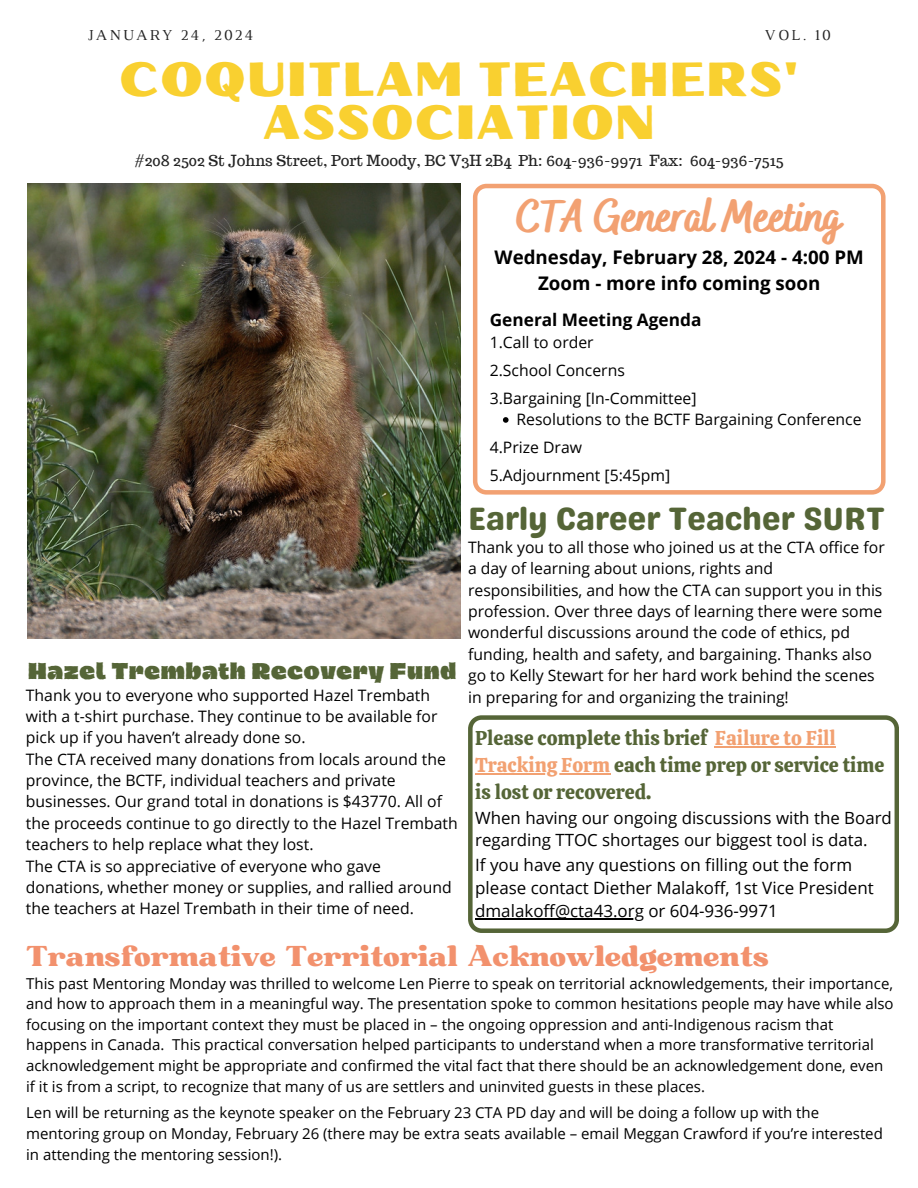
<style>
.page{position:relative;width:918px;height:1188px;background:#fff}
.page>*{position:absolute;margin:0;border:0;box-sizing:border-box;transform-origin:0 0}
.t1{font:48px/42.8px "Oilvare Base";letter-spacing:.02em;color:#f9d030;text-align:center}
.t2{font:800 45px "Bakerie Smooth";color:#f2a172}
.t3{font:32.25px "Genty Sans";color:#556537}
.t4{font:27.75px "Bugaki";color:#f2916d}
.t5{font:900 21px "Dingos Stamp";color:#556537}
.t6{font:19.95px/27px "Calistoga";color:#556537}
.t7{font:700 18.75px/25.8px "Open Sans";color:#000;text-align:center}
.t8{font:700 17.25px "Open Sans";color:#000}
.t9{font:16.95px/22.8px "Open Sans";color:#000}
.t10{font:16.8px/22.5px "Open Sans";color:#000}
.t11{font:15.75px/21.3px "Open Sans";color:#000}
.t12{font:15.45px "Luthier";letter-spacing:.14em;color:#232323}
.t13{font:15px/20.7px "Open Sans";color:#000}
.t14{font:15px "Trocchi";color:#232323}
.s1{color:#f2a172}
</style>
<div class="page">
<svg style="left:473px;top:184px;width:413px;height:310px"></svg>
<svg style="left:503px;top:417px;width:6px;height:6px"></svg>
<img style="left:27px;top:184px;width:434px;height:454px">
<svg style="left:468px;top:715px;width:431px;height:217px"></svg>
<hr style="left:475px;top:918px;width:169px;height:1px;background:#000">
<hr style="left:715px;top:746px;width:121px;height:1px;background:#f2a172">
<hr style="left:475px;top:773px;width:135px;height:1px;background:#f2a172">
<h6 class="t12" style="left:88px;top:29px;width:167px">JANUARY 24, 2024</h6>
<p class="t12" style="left:765px;top:29px;width:67px">VOL. 10</p>
<h2 class="t1" style="left:119px;top:58px;width:681px">COQUITLAM TEACHERS'<br>ASSOCIATION</h2>
<p class="t14" style="left:135px;top:151px;width:650px">#208 2502 St Johns Street, Port Moody, BC V3H 2B4 Ph: 604-936-9971 Fax: 604-936-7515</p>
<p class="t2" style="left:517px;top:191px;width:327px">CTA General Meeting</p>
<p class="t7" style="left:495px;top:244px;width:371px">Wednesday, February 28, 2024 - 4:00 PM<br>Zoom - more info coming soon</p>
<p class="t8" style="left:490px;top:308px;width:213px">General Meeting Agenda</p>
<p class="t11" style="left:490px;top:331px;width:105px">1.Call to order</p>
<h1 class="t11" style="left:490px;top:359px;width:137px">2.School Concerns</h1>
<p class="t11" style="left:490px;top:387px;width:208px">3.Bargaining [In-Committee]</p>
<p class="t11" style="left:517px;top:409px;width:347px">Resolutions to the BCTF Bargaining Conference</p>
<h5 class="t11" style="left:490px;top:436px;width:94px">4.Prize Draw</h5>
<p class="t11" style="left:490px;top:464px;width:182px">5.Adjournment [5:45pm]</p>
<p class="t5" style="left:28px;top:663px;width:430px">Hazel Trembath Recovery Fund</p>
<p class="t11" style="left:26px;top:684px;width:413px">Thank you to everyone who supported Hazel Trembath with a t-shirt purchase. They continue to be available for pick up if you haven’t already done so.</p>
<p class="t11" style="left:26px;top:748px;width:433px">The CTA received many donations from locals around the province, the BCTF, individual teachers and private businesses. Our grand total in donations is $43770. All of the proceeds continue to go directly to the Hazel Trembath teachers to help replace what they lost.</p>
<h4 class="t11" style="left:26px;top:855px;width:427px">The CTA is so appreciative of everyone who gave donations, whether money or supplies, and rallied around the teachers at Hazel Trembath in their time of need.</h4>
<p class="t3" style="left:468px;top:499px;width:418px">Early Career Teacher SURT</p>
<p class="t11" style="left:468px;top:536px;width:418px">Thank you to all those who joined us at the CTA office for a day of learning about unions, rights and responsibilities, and how the CTA can support you in this profession. Over three days of learning there were some wonderful discussions around the code of ethics, pd funding, health and safety, and bargaining. Thanks also go to Kelly Stewart for her hard work behind the scenes in preparing for and organizing the training!</p>
<p class="t6" style="left:475px;top:725px;width:362px">Please complete this brief <span class="s1">Failure to Fill</span></p>
<p class="t6" style="left:475px;top:752px;width:411px"><span class="s1">Tracking Form</span> each time prep or service time is lost or recovered.</p>
<p class="t10" style="left:475px;top:806px;width:418px">When having our ongoing discussions with the Board regarding TTOC shortages our biggest tool is data.</p>
<p class="t9" style="left:475px;top:853px;width:400px">If you have any questions on filling out the form please contact Diether Malakoff, 1st Vice President</p>
<p class="t9" style="left:475px;top:899px;width:304px">dmalakoff@cta43.org or 604-936-9971</p>
<p class="t4" style="left:26px;top:939px;width:744px">Transformative Territorial Acknowledgements</p>
<p class="t13" style="left:26px;top:972px;width:869px">This past Mentoring Monday was thrilled to welcome Len Pierre to speak on territorial acknowledgements, their importance, and how to approach them in a meaningful way. The presentation spoke to common hesitations people may have while also focusing on the important context they must be placed in – the ongoing oppression and anti-Indigenous racism that happens in Canada. This practical conversation helped participants to understand when a more transformative territorial acknowledgement might be appropriate and confirmed the vital fact that there should be an acknowledgement done, even if it is from a script, to recognize that many of us are settlers and uninvited guests in these places.</p>
<p class="t13" style="left:26px;top:1102px;width:858px">Len will be returning as the keynote speaker on the February 23 CTA PD day and will be doing a follow up with the mentoring group on Monday, February 26 (there may be extra seats available – email Meggan Crawford if you’re interested in attending the mentoring session!).</p>
</div>
